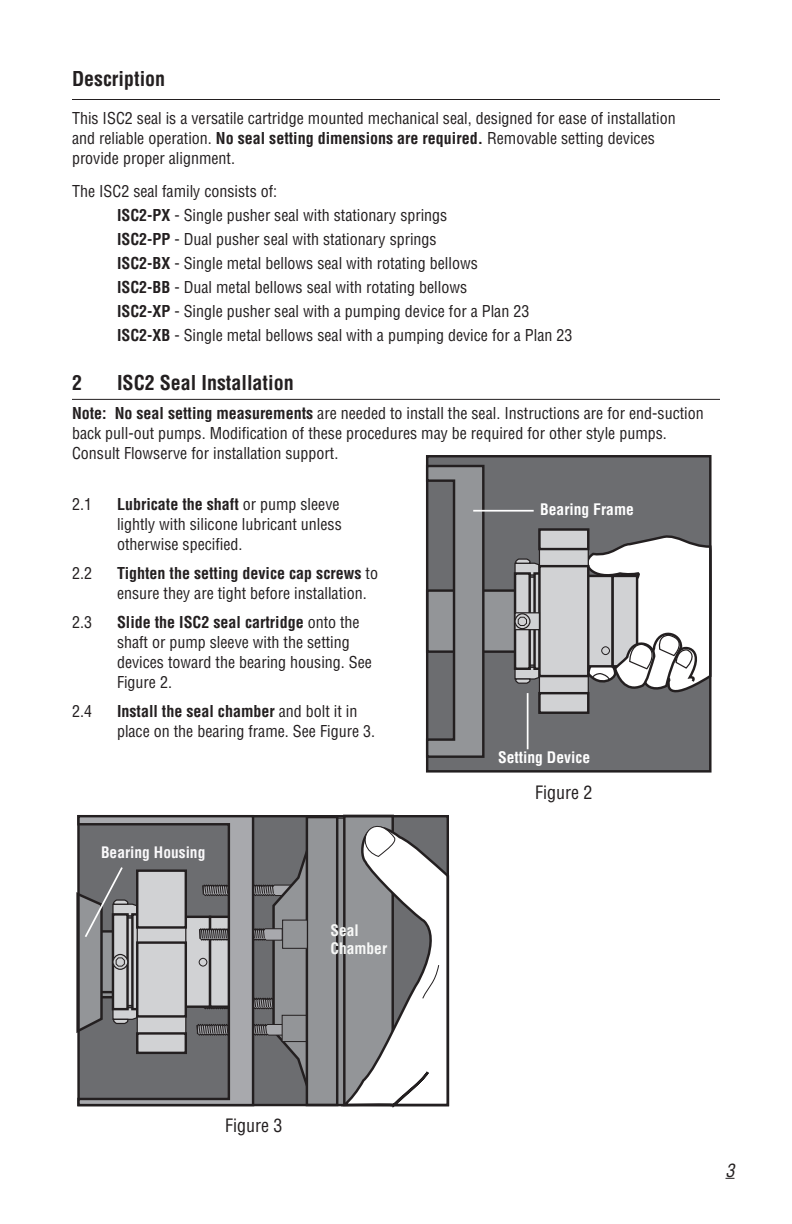
<style>
.page{position:relative;width:792px;height:1224px;background:#fff}
.page>*{position:absolute;margin:0;border:0;box-sizing:border-box;transform-origin:0 0}
.t1{font:700 condensed 20px "Helvetica LT Std";color:#231f20}
.t2{font:condensed 18px "Helvetica LT Std";color:#231f20}
.t3{font:italic condensed 18px "Helvetica LT Std";color:#231f20}
.t4{font:condensed 16px/20px "Helvetica LT Std";color:#231f20}
.t5{font:700 condensed 15.6px "Helvetica";color:#fff}
.t6{font:700 condensed 15.4px "Helvetica";color:#faf9fb}
.t7{font:700 condensed 15.4px/18.6px "Helvetica";color:#f7f8f7}
.s1{font-weight:700}
</style>
<div class="page">
<hr style="left:72px;top:99px;width:648px;height:1px;background:#231f20">
<hr style="left:72px;top:399px;width:648px;height:1px;background:#231f20">
<div style="left:427px;top:456px;width:283px;height:315px;background:#6c6d70"></div>
<div style="left:427px;top:591px;width:139px;height:61px;background:#939598"></div>
<div style="left:426px;top:455px;width:286px;height:318px;border:2px solid #231f20"></div>
<div style="left:518px;top:577px;width:35px;height:89px;background:#d1d2d4;border:1px solid #231f20"></div>
<div style="left:535px;top:573px;width:19px;height:96px;background:#d1d2d4"></div>
<div style="left:533px;top:572px;width:22px;height:98px;border:2px solid #231f20"></div>
<div style="left:515px;top:573px;width:15px;height:96px;background:#d1d2d4"></div>
<div style="left:514px;top:572px;width:17px;height:98px;border:2px solid #231f20"></div>
<svg style="left:514px;top:558px;width:25px;height:18px"></svg>
<svg style="left:514px;top:666px;width:25px;height:18px"></svg>
<div style="left:539px;top:530px;width:49px;height:183px;background:#d1d2d4"></div>
<div style="left:538px;top:528px;width:51px;height:22px;border:2px solid #231f20"></div>
<div style="left:538px;top:565px;width:51px;height:112px;border:2px solid #231f20"></div>
<div style="left:538px;top:692px;width:51px;height:22px;border:2px solid #231f20"></div>
<svg style="left:579px;top:534px;width:133px;height:171px"></svg>
<div style="left:514px;top:612px;width:26px;height:18px;background:#d1d2d4;border:1px solid #231f20"></div>
<svg style="left:515px;top:614px;width:15px;height:15px"></svg>
<div style="left:514px;top:613px;width:17px;height:16px;border:1px solid #231f20;border-radius:50%"></div>
<svg style="left:518px;top:617px;width:9px;height:9px"></svg>
<div style="left:602px;top:647px;width:8px;height:8px;background:#d1d2d4;border-radius:50%"></div>
<div style="left:601px;top:647px;width:9px;height:8px;border:1px solid #231f20;border-radius:50%"></div>
<svg style="left:425px;top:464px;width:61px;height:295px"></svg>
<hr style="left:473px;top:510px;width:61px;height:2px;background:#fff">
<hr style="left:527px;top:693px;width:2px;height:56px;background:#fff">
<svg style="left:338px;top:820px;width:5px;height:283px"></svg>
<div style="left:307px;top:817px;width:30px;height:288px;background:#939598"></div>
<div style="left:306px;top:816px;width:32px;height:290px;border:2px solid #231f20"></div>
<svg style="left:343px;top:814px;width:107px;height:294px"></svg>
<svg style="left:256px;top:824px;width:62px;height:283px"></svg>
<svg style="left:76px;top:815px;width:180px;height:292px;background:#868689"></svg>
<p class="t1" style="left:72px;top:67px;width:95px">Description</p>
<p class="t4" style="left:72px;top:108px;width:605px">This ISC2 seal is a versatile cartridge mounted mechanical seal, designed for ease of installation and reliable operation. <span class="s1">No seal setting dimensions are required.</span> Removable setting devices provide proper alignment.</p>
<p class="t4" style="left:117px;top:179px;width:457px;line-height:24px;text-indent:-45px">The ISC2 seal family consists of:<br><span class="s1">ISC2-PX</span> - Single pusher seal with stationary springs<br><span class="s1">ISC2-PP</span> - Dual pusher seal with stationary springs<br><span class="s1">ISC2-BX</span> - Single metal bellows seal with rotating bellows<br><span class="s1">ISC2-BB</span> - Dual metal bellows seal with rotating bellows<br><span class="s1">ISC2-XP</span> - Single pusher seal with a pumping device for a Plan 23<br><span class="s1">ISC2-XB</span> - Single metal bellows seal with a pumping device for a Plan 23</p>
<p class="t1" style="left:72px;top:370px;width:11px">2</p>
<p class="t1" style="left:117px;top:370px;width:178px">ISC2 Seal Installation</p>
<p class="t4" style="left:72px;top:403px;width:633px"><span class="s1">Note: No seal setting measurements</span> are needed to install the seal. Instructions are for end-suction back pull-out pumps. Modification of these procedures may be required for other style pumps.<br>Consult Flowserve for installation support.</p>
<p class="t4" style="left:72px;top:494px;width:21px">2.1</p>
<p class="t4" style="left:117px;top:494px;width:226px"><span class="s1">Lubricate the shaft</span> or pump sleeve lightly with silicone lubricant unless otherwise specified.</p>
<p class="t4" style="left:72px;top:563px;width:21px">2.2</p>
<p class="t4" style="left:117px;top:563px;width:263px"><span class="s1">Tighten the setting device cap screws</span> to ensure they are tight before installation.</p>
<p class="t4" style="left:72px;top:612px;width:21px">2.3</p>
<p class="t4" style="left:117px;top:612px;width:257px"><span class="s1">Slide the ISC2 seal cartridge</span> onto the shaft or pump sleeve with the setting devices toward the bearing housing. See<br>Figure 2.</p>
<p class="t4" style="left:72px;top:701px;width:21px">2.4</p>
<p class="t4" style="left:117px;top:701px;width:260px"><span class="s1">Install the seal chamber</span> and bolt it in place on the bearing frame. See Figure 3.</p>
<p class="t6" style="left:101px;top:843px;width:106px">Bearing Housing</p>
<p class="t7" style="left:330px;top:921px;width:58px">Seal<br>Chamber</p>
<p class="t5" style="left:540px;top:500px;width:95px">Bearing Frame</p>
<p class="t5" style="left:498px;top:747px;width:94px">Setting Device</p>
<p class="t2" style="left:535px;top:782px;width:59px">Figure 2</p>
<p class="t2" style="left:225px;top:1114px;width:59px">Figure 3</p>
<p class="t3" style="left:726px;top:1159px;width:10px">3</p>
</div>
